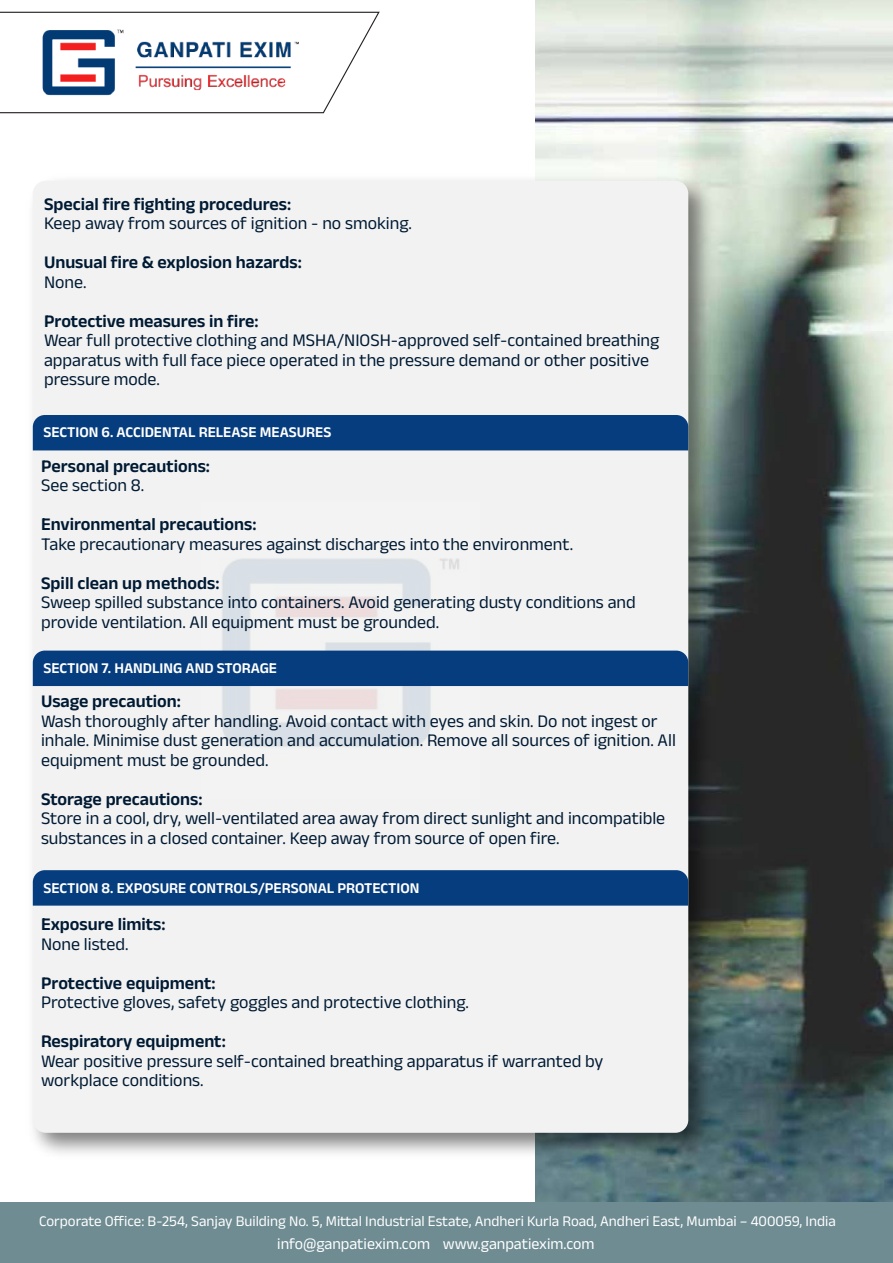
<style>
.page{position:relative;width:893px;height:1263px;background:#fff}
.page>*{position:absolute;margin:0;border:0;box-sizing:border-box;transform-origin:0 0}
.t1{font:18px/19.5px "Anek Devanagari";color:#001a33}
.t2{font:600 18px "Anek Devanagari";color:#001a33}
.t3{font:15.9px "Anek Devanagari";color:#fff}
.t4{font:600 15.15px "Anek Devanagari";color:#fff}
.t5{font:15px "Anek Devanagari";color:#fff}
</style>
<div class="page">
<img style="left:535px;top:0;width:358px;height:1202px">
<div style="left:0;top:1202px;width:893px;height:61px;background:#6e8c92"></div>
<svg style="left:0;top:11px;width:380px;height:103px"></svg>
<img style="left:31px;top:17px;width:279px;height:88px">
<img style="left:32px;top:169px;width:690px;height:997px">
<div style="left:33px;top:181px;width:655px;height:952px;background:#f2f2f2;border-radius:13px"></div>
<img style="left:202px;top:559px;width:278px;height:188px">
<div style="left:33px;top:415px;width:655px;height:35px;background:#063d7e"></div>
<div style="left:33px;top:651px;width:655px;height:35px;background:#063d7e"></div>
<div style="left:33px;top:870px;width:655px;height:36px;background:#063d7e"></div>
<p class="t2" style="left:44px;top:193px;width:249px">Special fire fighting procedures:</p>
<p class="t1" style="left:44px;top:213px;width:369px">Keep away from sources of ignition - no smoking.</p>
<p class="t2" style="left:44px;top:251px;width:259px">Unusual fire &amp; explosion hazards:</p>
<p class="t1" style="left:44px;top:272px;width:44px">None.</p>
<p class="t2" style="left:44px;top:310px;width:216px">Protective measures in fire:</p>
<p class="t1" style="left:44px;top:330px;width:617px">Wear full protective clothing and MSHA/NIOSH-approved self-contained breathing apparatus with full face piece operated in the pressure demand or other positive pressure mode.</p>
<p class="t4" style="left:43px;top:423px;width:290px">SECTION 6. ACCIDENTAL RELEASE MEASURES</p>
<p class="t2" style="left:41px;top:455px;width:170px">Personal precautions:</p>
<p class="t1" style="left:41px;top:475px;width:105px">See section 8.</p>
<p class="t2" style="left:41px;top:514px;width:217px">Environmental precautions:</p>
<p class="t1" style="left:41px;top:534px;width:534px">Take precautionary measures against discharges into the environment.</p>
<p class="t2" style="left:41px;top:572px;width:180px">Spill clean up methods:</p>
<p class="t1" style="left:41px;top:592px;width:596px">Sweep spilled substance into containers. Avoid generating dusty conditions and provide ventilation. All equipment must be grounded.</p>
<p class="t4" style="left:43px;top:659px;width:235px">SECTION 7. HANDLING AND STORAGE</p>
<p class="t2" style="left:41px;top:691px;width:141px">Usage precaution:</p>
<p class="t1" style="left:41px;top:711px;width:636px">Wash thoroughly after handling. Avoid contact with eyes and skin. Do not ingest or inhale. Minimise dust generation and accumulation. Remove all sources of ignition. All equipment must be grounded.</p>
<p class="t2" style="left:41px;top:788px;width:163px">Storage precautions:</p>
<p class="t1" style="left:41px;top:808px;width:626px">Store in a cool, dry, well-ventilated area away from direct sunlight and incompatible substances in a closed container. Keep away from source of open fire.</p>
<p class="t4" style="left:43px;top:878px;width:378px">SECTION 8. EXPOSURE CONTROLS/PERSONAL PROTECTION</p>
<p class="t2" style="left:41px;top:914px;width:126px">Exposure limits:</p>
<p class="t1" style="left:41px;top:934px;width:89px">None listed.</p>
<p class="t2" style="left:41px;top:972px;width:176px">Protective equipment:</p>
<p class="t1" style="left:41px;top:992px;width:429px">Protective gloves, safety goggles and protective clothing.</p>
<p class="t2" style="left:41px;top:1031px;width:186px">Respiratory equipment:</p>
<p class="t1" style="left:41px;top:1051px;width:564px">Wear positive pressure self-contained breathing apparatus if warranted by workplace conditions.</p>
<p class="t5" style="left:39px;top:1212px;width:798px">Corporate Office: B-254, Sanjay Building No. 5, Mittal Industrial Estate, Andheri Kurla Road, Andheri East, Mumbai – 400059, India</p>
<p class="t3" style="left:277px;top:1235px;width:319px">info@ganpatiexim.com www.ganpatiexim.com</p>
</div>
